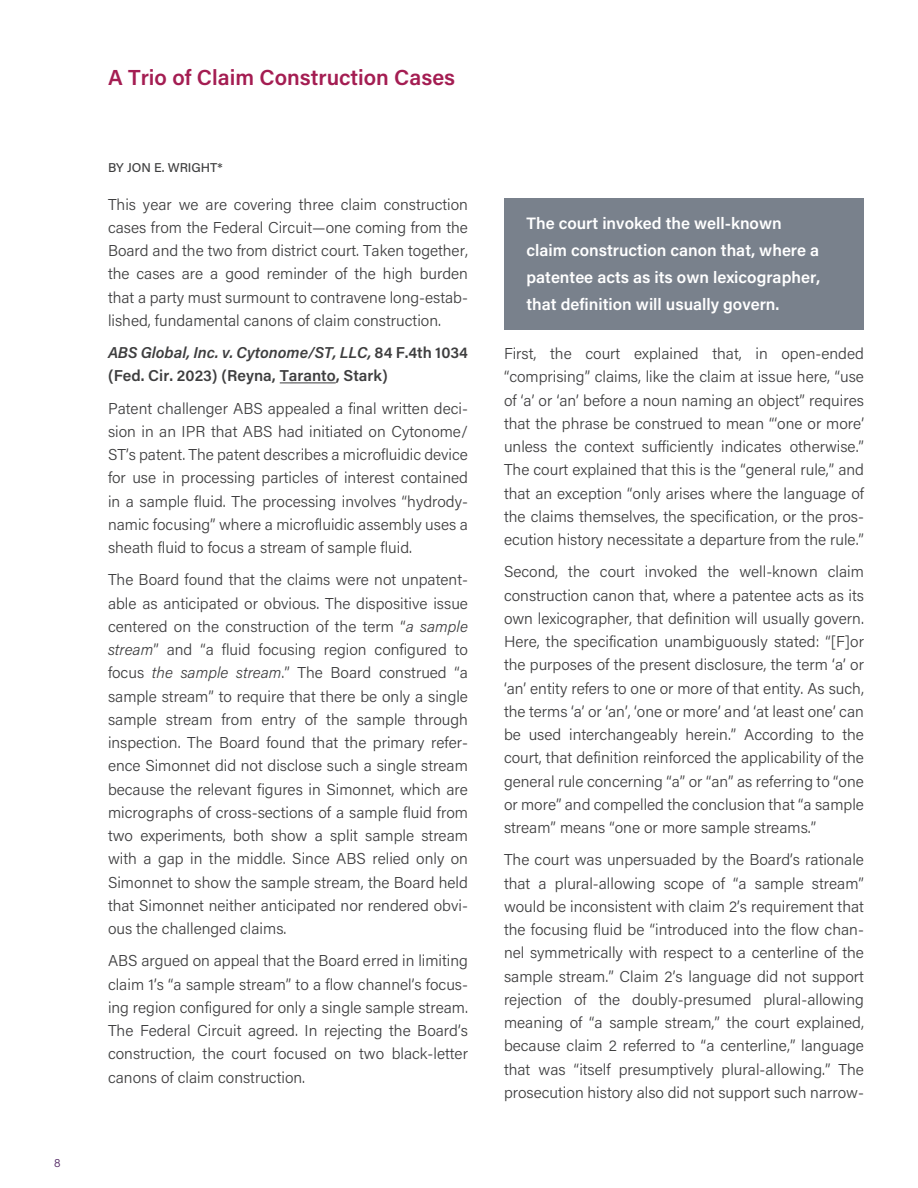
<style>
.page{position:relative;width:918px;height:1188px;background:#fff}
.page>*{position:absolute;margin:0;border:0;box-sizing:border-box;transform-origin:0 0}
.Head{font:600 21.75px "Acumin Pro";color:#a41d52}
.Pullquote{font:600 16.5px/27px "Acumin Pro";color:#fff}
.Body{font:300 15.75px/23.2px "Acumin Pro";color:#3e3e3f;text-align:justify}
.Body-2{font:600 15.75px/23.2px "Acumin Pro";color:#3e3e3f}
.Byline{font:500 12.75px "Acumin Pro";color:#3e3e3f}
.t1{font:300 12px "Acumin Pro";color:#4d215f}
.s1{font-style:italic}
</style>
<div class="page">
<hr style="left:280px;top:383px;width:56px;height:1px;background:#3e3e3f">
<div style="left:504px;top:198px;width:360px;height:132px;background:#79818c"></div>
<p class="t1" style="left:54px;top:1155px;width:8px">8</p>
<p class="Head" style="left:108px;top:62px;width:349px">A Trio of Claim Construction Cases</p>
<p class="Byline" style="left:108px;top:158px;width:116px">BY JON E. WRIGHT*</p>
<p class="Body" style="left:108px;top:192px;width:362px">This year we are covering three claim construction cases from the Federal Circuit—one coming from the Board and the two from district court. Taken together, the cases are a good reminder of the high burden that a party must surmount to contravene long-estab&shy;lished, fundamental canons of claim construction.</p>
<p class="Body-2" style="left:108px;top:340px;width:362px"><span class="s1">ABS Global, Inc. v. Cytonome/ST, LLC,</span> 84 F.4th 1034 (Fed. Cir. 2023) (Reyna, Taranto, Stark)</p>
<p class="Body" style="left:108px;top:396px;width:362px">Patent challenger ABS appealed a final written deci&shy;sion in an IPR that ABS had initiated on Cytonome/ ST’s patent. The patent describes a microfluidic device for use in processing particles of interest contained in a sample fluid. The processing involves “hydrody&shy;namic focusing” where a microfluidic assembly uses a sheath fluid to focus a stream of sample fluid.</p>
<p class="Body" style="left:108px;top:568px;width:362px">The Board found that the claims were not unpatent&shy;able as anticipated or obvious. The dispositive issue centered on the construction of the term “<span class="s1">a sample stream</span>” and “a fluid focusing region configured to focus <span class="s1">the sample stream</span>.” The Board construed “a sample stream” to require that there be only a single sample stream from entry of the sample through inspection. The Board found that the primary refer&shy;ence Simonnet did not disclose such a single stream because the relevant figures in Simonnet, which are micrographs of cross-sections of a sample fluid from two experiments, both show a split sample stream with a gap in the middle. Since ABS relied only on Simonnet to show the sample stream, the Board held that Simonnet neither anticipated nor rendered obvi&shy;ous the challenged claims.</p>
<p class="Body" style="left:108px;top:949px;width:362px">ABS argued on appeal that the Board erred in limiting claim 1’s “a sample stream” to a flow channel’s focus&shy;ing region configured for only a single sample stream.<br>The Federal Circuit agreed. In rejecting the Board’s construction, the court focused on two black-letter canons of claim construction.</p>
<p class="Pullquote" style="left:526px;top:209px;width:295px">The court invoked the well-known claim construction canon that, where a patentee acts as its own lexicographer, that definition will usually govern.</p>
<p class="Body" style="left:504px;top:341px;width:362px">First, the court explained that, in open-ended “comprising” claims, like the claim at issue here, “use of ‘a’ or ‘an’ before a noun naming an object” requires that the phrase be construed to mean “‘one or more’ unless the context sufficiently indicates otherwise.” The court explained that this is the “general rule,” and that an exception “only arises where the language of the claims themselves, the specification, or the pros&shy;ecution history necessitate a departure from the rule.”</p>
<p class="Body" style="left:504px;top:560px;width:362px">Second, the court invoked the well-known claim construction canon that, where a patentee acts as its own lexicographer, that definition will usually govern.<br>Here, the specification unambiguously stated: “[F]or the purposes of the present disclosure, the term ‘a’ or ‘an’ entity refers to one or more of that entity. As such, the terms ‘a’ or ‘an’, ‘one or more’ and ‘at least one’ can be used interchangeably herein.” According to the court, that definition reinforced the applicability of the general rule concerning “a” or “an” as referring to “one or more” and compelled the conclusion that “a sample stream” means “one or more sample streams.”</p>
<p class="Body" style="left:504px;top:848px;width:362px">The court was unpersuaded by the Board’s rationale that a plural-allowing scope of “a sample stream” would be inconsistent with claim 2’s requirement that the focusing fluid be “introduced into the flow chan&shy;nel symmetrically with respect to a centerline of the sample stream.” Claim 2’s language did not support rejection of the doubly-presumed plural-allowing meaning of “a sample stream,” the court explained, because claim 2 referred to “a centerline,” language that was “itself presumptively plural-allowing.” The prosecution history also did not support such narrow-</p>
</div>
